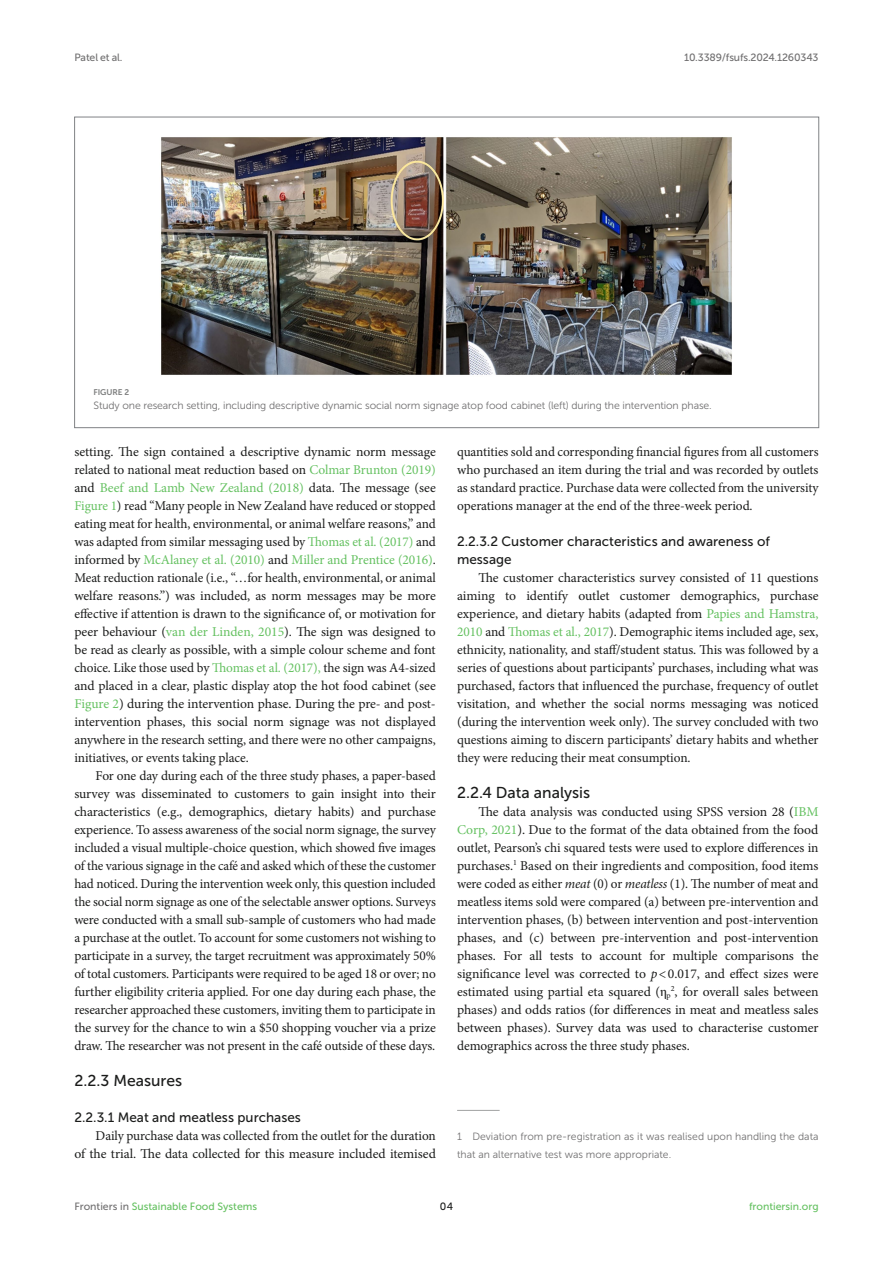
<style>
.page{position:relative;width:893px;height:1263px;background:#fff}
.page>*{position:absolute;margin:0;border:0;box-sizing:border-box;transform-origin:0 0}
.HEAD_3{font:15.75px "Museo Sans 500";color:#1b1c1b}
.TEXT_FLUSH{font:13.5px/18px "Minion Pro";letter-spacing:-.005em;color:#1b1c1b;text-align:justify}
.TEXT{font:13.5px/18px "Minion Pro";letter-spacing:-.01em;color:#1b1c1b;text-align:justify}
.HEAD_4{font:13.5px/18px "Museo Sans 500";color:#1b1c1b}
.HEAD_4_after_HEAD_3{font:13.5px "Museo Sans 500";color:#1b1c1b}
.FIG_LEG{font:10.5px "Museo Sans 300";letter-spacing:-.01em;color:#706f70}
.FOOTNOTE{font:10.5px/18px "Museo Sans 300";color:#706f70}
.t1{font:10.5px "Museo Sans 500";color:#65c161}
.t2{font:10.5px "Museo Sans 500";letter-spacing:-.015em;color:#706f70}
.t3{font:10.5px "Museo Sans 500";color:#1b1c1b}
.FIG_HD{font:8.25px "Museo Sans 700";letter-spacing:-.01em;color:#7e7f7f}
.s1{color:#65c161}
.s2{font-style:italic}
.s3{font-family:"STIX General"}
.s4{color:#706f70}
</style>
<div class="page">
<hr style="left:457px;top:1110px;width:43px;height:1px;background:#a2a3a3">
<img style="left:161px;top:137px;width:571px;height:238px">
<p class="t2" style="left:74px;top:51px;width:50px">Patel et al.</p>
<p class="t2" style="left:684px;top:51px;width:136px">10.3389/fsufs.2024.1260343</p>
<p class="FIG_HD" style="left:94px;top:388px;width:37px">FIGURE 2</p>
<p class="FIG_LEG" style="left:94px;top:399px;width:620px">Study one research setting, including descriptive dynamic social norm signage atop food cabinet (left) during the intervention phase.</p>
<p class="TEXT_FLUSH" style="left:74px;top:443px;width:363px">setting. The sign contained a descriptive dynamic norm message related to national meat reduction based on <span class="s1">Colmar Brunton (2019) </span>and <span class="s1">Beef and Lamb New Zealand (2018)</span> data. The message (see <span class="s1">Figure 1</span>) read “Many people in New Zealand have reduced or stopped eating meat for health, environmental, or animal welfare reasons,” and was adapted from similar messaging used by <span class="s1">Thomas et al. (2017)</span> and informed by <span class="s1">McAlaney et al. (2010)</span> and <span class="s1">Miller and Prentice (2016)</span>.<br>Meat reduction rationale (i.e., “…for health, environmental, or animal welfare reasons.”) was included, as norm messages may be more effective if attention is drawn to the significance of, or motivation for peer behaviour (<span class="s1">van der Linden, 2015</span>). The sign was designed to be read as clearly as possible, with a simple colour scheme and font choice. Like those used by <span class="s1">Thomas et al. (2017),</span> the sign was A4-sized and placed in a clear, plastic display atop the hot food cabinet (see <span class="s1">Figure 2</span>) during the intervention phase. During the pre- and post&shy;intervention phases, this social norm signage was not displayed anywhere in the research setting, and there were no other campaigns, initiatives, or events taking place.</p>
<p class="TEXT" style="left:74px;top:767px;width:363px;text-indent:21px">For one day during each of the three study phases, a paper-based survey was disseminated to customers to gain insight into their characteristics (e.g., demographics, dietary habits) and purchase experience. To assess awareness of the social norm signage, the survey included a visual multiple-choice question, which showed five images of the various signage in the café and asked which of these the customer had noticed. During the intervention week only, this question included the social norm signage as one of the selectable answer options. Surveys were conducted with a small sub-sample of customers who had made a purchase at the outlet. To account for some customers not wishing to participate in a survey, the target recruitment was approximately 50% of total customers. Participants were required to be aged 18 or over; no further eligibility criteria applied. For one day during each phase, the researcher approached these customers, inviting them to participate in the survey for the chance to win a $50 shopping voucher via a prize draw. The researcher was not present in the café outside of these days.</p>
<p class="HEAD_3" style="left:74px;top:1072px;width:109px">2.2.3 Measures</p>
<p class="HEAD_4_after_HEAD_3" style="left:74px;top:1110px;width:228px">2.2.3.1 Meat and meatless purchases</p>
<p class="TEXT_FLUSH" style="left:74px;top:1127px;width:363px;text-align:right">Daily purchase data was collected from the outlet for the duration<br>of the trial. The data collected for this measure included itemised</p>
<p class="TEXT_FLUSH" style="left:457px;top:443px;width:363px">quantities sold and corresponding financial figures from all customers who purchased an item during the trial and was recorded by outlets as standard practice. Purchase data were collected from the university operations manager at the end of the three-week period.</p>
<p class="HEAD_4" style="left:457px;top:532px;width:314px">2.2.3.2 Customer characteristics and awareness of message</p>
<p class="TEXT_FLUSH" style="left:457px;top:569px;width:363px;text-indent:21px">The customer characteristics survey consisted of 11 questions aiming to identify outlet customer demographics, purchase experience, and dietary habits (adapted from <span class="s1">Papies and Hamstra, 2010</span> and <span class="s1">Thomas et al., 2017</span>). Demographic items included age, sex, ethnicity, nationality, and staff/student status. This was followed by a series of questions about participants’ purchases, including what was purchased, factors that influenced the purchase, frequency of outlet visitation, and whether the social norms messaging was noticed (during the intervention week only). The survey concluded with two questions aiming to discern participants’ dietary habits and whether they were reducing their meat consumption.</p>
<p class="HEAD_3" style="left:457px;top:784px;width:135px">2.2.4 Data analysis</p>
<p class="TEXT_FLUSH" style="left:457px;top:803px;width:363px;text-indent:21px">The data analysis was conducted using SPSS version 28 (<span class="s1">IBM Corp, 2021</span>). Due to the format of the data obtained from the food outlet, Pearson’s chi squared tests were used to explore differences in purchases.<sup>1</sup> Based on their ingredients and composition, food items were coded as either <span class="s2">meat</span> (0) or <span class="s2">meatless</span> (1). The number of meat and meatless items sold were compared (a) between pre-intervention and intervention phases, (b) between intervention and post-intervention phases, and (c) between pre-intervention and post-intervention phases. For all tests to account for multiple comparisons the significance level was corrected to <span class="s2">p</span>&lt;0.017, and effect sizes were estimated using partial eta squared (<span class="s3">η</span><sub>p</sub><sup>2</sup>, for overall sales between phases) and odds ratios (for differences in meat and meatless sales between phases). Survey data was used to characterise customer demographics across the three study phases.</p>
<p class="FOOTNOTE" style="left:457px;top:1127px;width:363px">1 Deviation from pre-registration as it was realised upon handling the data that an alternative test was more appropriate.</p>
<p class="t1" style="left:74px;top:1200px;width:184px"><span class="s4">Frontiers in</span> Sustainable Food Systems</p>
<p class="t3" style="left:440px;top:1200px;width:15px">04</p>
<p class="t1" style="left:749px;top:1200px;width:71px">frontiersin.org</p>
</div>
